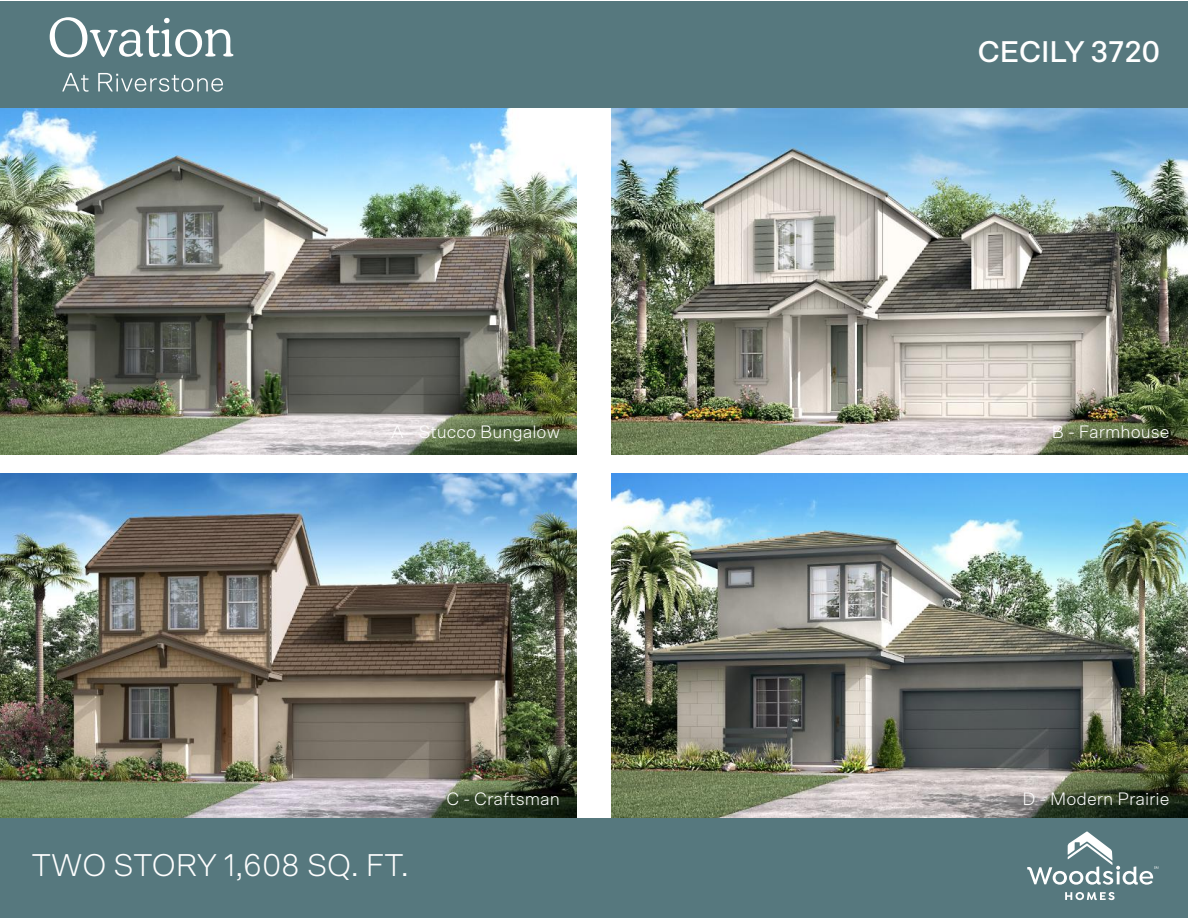
<style>
.page{position:relative;width:1188px;height:918px;background:#fff}
.page>*{position:absolute;margin:0;border:0;box-sizing:border-box;transform-origin:0 0}
.t1{font:300 31.5px "Scto Grotesk A";color:#fff}
.t2{font:500 30px "Scto Grotesk A";letter-spacing:-.005em;color:#fff}
.t3{font:300 18px "Scto Grotesk A";color:#fff}
</style>
<div class="page">
<img style="left:612px;top:108px;width:576px;height:346px">
<img style="left:612px;top:473px;width:576px;height:345px">
<img style="left:0;top:108px;width:576px;height:346px">
<img style="left:0;top:473px;width:576px;height:345px">
<div style="left:0;top:818px;width:1188px;height:100px;background:#56787e"></div>
<svg style="left:1065px;top:892px;width:50px;height:8px"></svg>
<svg style="left:1027px;top:831px;width:131px;height:54px"></svg>
<div style="left:0;top:1px;width:1188px;height:107px;background:#56787e"></div>
<svg style="left:50px;top:17px;width:183px;height:40px"></svg>
<svg style="left:62px;top:73px;width:26px;height:19px"></svg>
<svg style="left:98px;top:73px;width:125px;height:19px"></svg>
<h2 class="t2" style="left:978px;top:34px;width:184px">CECILY 3720</h2>
<p class="t3" style="left:391px;top:421px;width:170px">A - Stucco Bungalow</p>
<p class="t3" style="left:1052px;top:421px;width:119px">B - Farmhouse</p>
<h1 class="t1" style="left:31px;top:847px;width:379px">TWO STORY 1,608 SQ. FT.</h1>
<p class="t3" style="left:447px;top:788px;width:115px">C - Craftsman</p>
<p class="t3" style="left:1022px;top:788px;width:149px">D - Modern Prairie</p>
</div>
